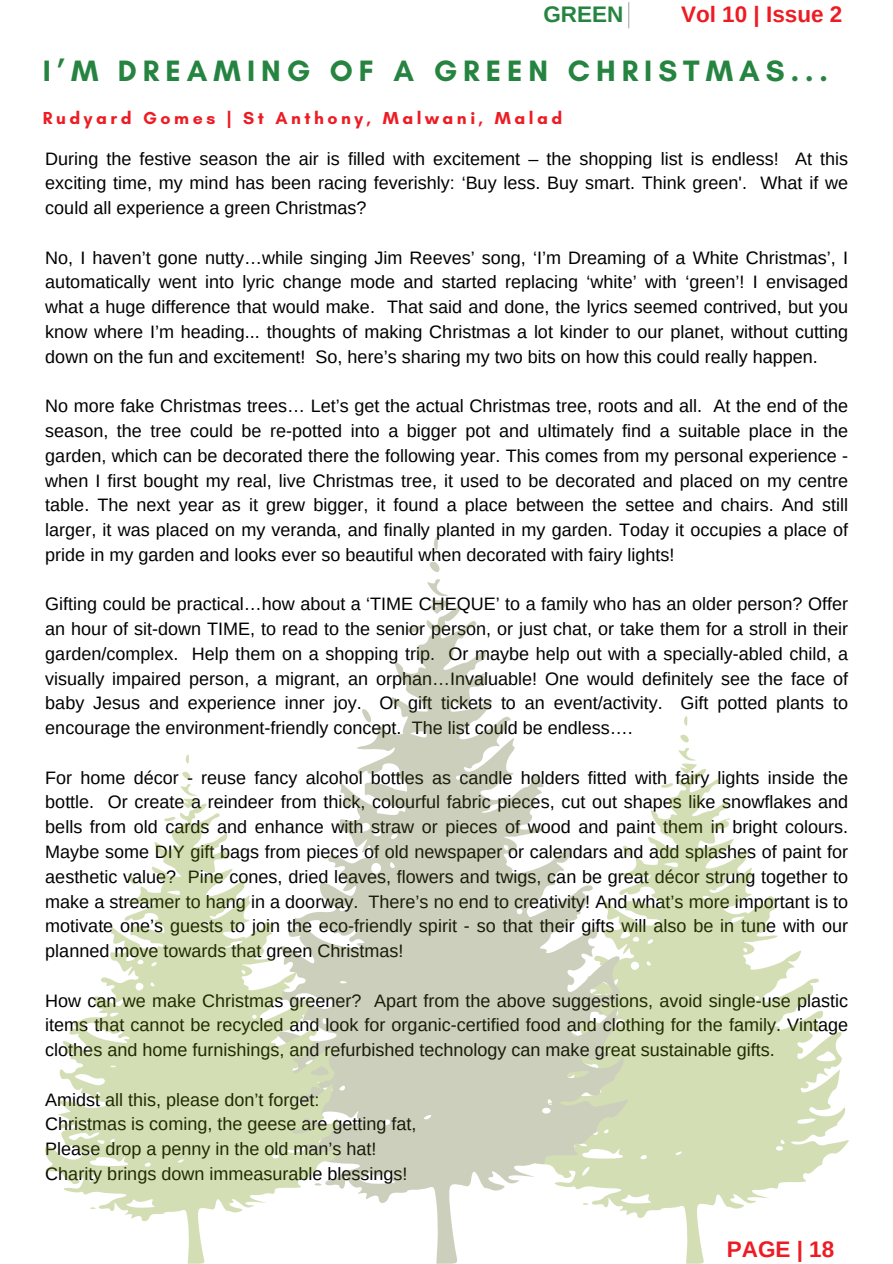
<style>
.page{position:relative;width:893px;height:1264px;background:#fff}
.page>*{position:absolute;margin:0;border:0;box-sizing:border-box;transform-origin:0 0}
.t1{font:700 30px "Glacial Indifference";letter-spacing:.2em;color:#268441}
.t2{font:700 22.5px "Arimo";color:#ed1c24}
.t3{font:700 22.5px "Arimo";color:#268441}
.t4{font:18px/24.8px "Arimo";color:#000;text-align:justify}
.t5{font:700 17.7px "Glacial Indifference";letter-spacing:.2em;color:#ed1c24}
</style>
<div class="page">
<svg style="left:628px;top:2px;width:1px;height:26px"></svg>
<svg style="left:629px;top:716px;width:220px;height:547px"></svg>
<svg style="left:342px;top:537px;width:287px;height:726px"></svg>
<svg style="left:45px;top:754px;width:297px;height:509px"></svg>
<p class="t3" style="left:543px;top:1px;width:81px">GREEN</p>
<p class="t2" style="left:681px;top:1px;width:163px">Vol 10 | Issue 2</p>
<h1 class="t1" style="left:43px;top:53px;width:786px">I’M DREAMING OF A GREEN CHRISTMAS...</h1>
<p class="t5" style="left:43px;top:107px;width:521px">Rudyard Gomes | St Anthony, Malwani, Malad</p>
<p class="t4" style="left:45px;top:146px;width:804px">During the festive season the air is filled with excitement – the shopping list is endless! At this exciting time, my mind has been racing feverishly: ‘Buy less. Buy smart. Think green'. What if we could all experience a green Christmas?</p>
<p class="t4" style="left:45px;top:245px;width:804px">No, I haven’t gone nutty…while singing Jim Reeves’ song, ‘I’m Dreaming of a White Christmas’, I automatically went into lyric change mode and started replacing ‘white’ with ‘green’! I envisaged what a huge difference that would make. That said and done, the lyrics seemed contrived, but you know where I’m heading... thoughts of making Christmas a lot kinder to our planet, without cutting down on the fun and excitement! So, here’s sharing my two bits on how this could really happen.</p>
<p class="t4" style="left:45px;top:393px;width:804px">No more fake Christmas trees… Let’s get the actual Christmas tree, roots and all. At the end of the season, the tree could be re-potted into a bigger pot and ultimately find a suitable place in the garden, which can be decorated there the following year. This comes from my personal experience - when I first bought my real, live Christmas tree, it used to be decorated and placed on my centre table. The next year as it grew bigger, it found a place between the settee and chairs. And still larger, it was placed on my veranda, and finally planted in my garden. Today it occupies a place of pride in my garden and looks ever so beautiful when decorated with fairy lights!</p>
<p class="t4" style="left:45px;top:591px;width:804px">Gifting could be practical…how about a ‘TIME CHEQUE’ to a family who has an older person? Offer an hour of sit-down TIME, to read to the senior person, or just chat, or take them for a stroll in their garden/complex. Help them on a shopping trip. Or maybe help out with a specially-abled child, a visually impaired person, a migrant, an orphan…Invaluable! One would definitely see the face of baby Jesus and experience inner joy. Or gift tickets to an event/activity. Gift potted plants to encourage the environment-friendly concept. The list could be endless….</p>
<p class="t4" style="left:45px;top:765px;width:804px">For home décor - reuse fancy alcohol bottles as candle holders fitted with fairy lights inside the bottle. Or create a reindeer from thick, colourful fabric pieces, cut out shapes like snowflakes and bells from old cards and enhance with straw or pieces of wood and paint them in bright colours.<br>Maybe some DIY gift bags from pieces of old newspaper or calendars and add splashes of paint for aesthetic value? Pine cones, dried leaves, flowers and twigs, can be great décor strung together to make a streamer to hang in a doorway. There’s no end to creativity! And what’s more important is to motivate one’s guests to join the eco-friendly spirit - so that their gifts will also be in tune with our planned move towards that green Christmas!</p>
<p class="t4" style="left:45px;top:987px;width:804px">How can we make Christmas greener? Apart from the above suggestions, avoid single-use plastic items that cannot be recycled and look for organic-certified food and clothing for the family. Vintage clothes and home furnishings, and refurbished technology can make great sustainable gifts.</p>
<p class="t4" style="left:45px;top:1086px;width:372px;text-align:left">Amidst all this, please don’t forget:<br>Christmas is coming, the geese are getting fat, Please drop a penny in the old man’s hat!<br>Charity brings down immeasurable blessings!</p>
<p class="t2" style="left:726px;top:1236px;width:109px">PAGE | 18</p>
</div>
